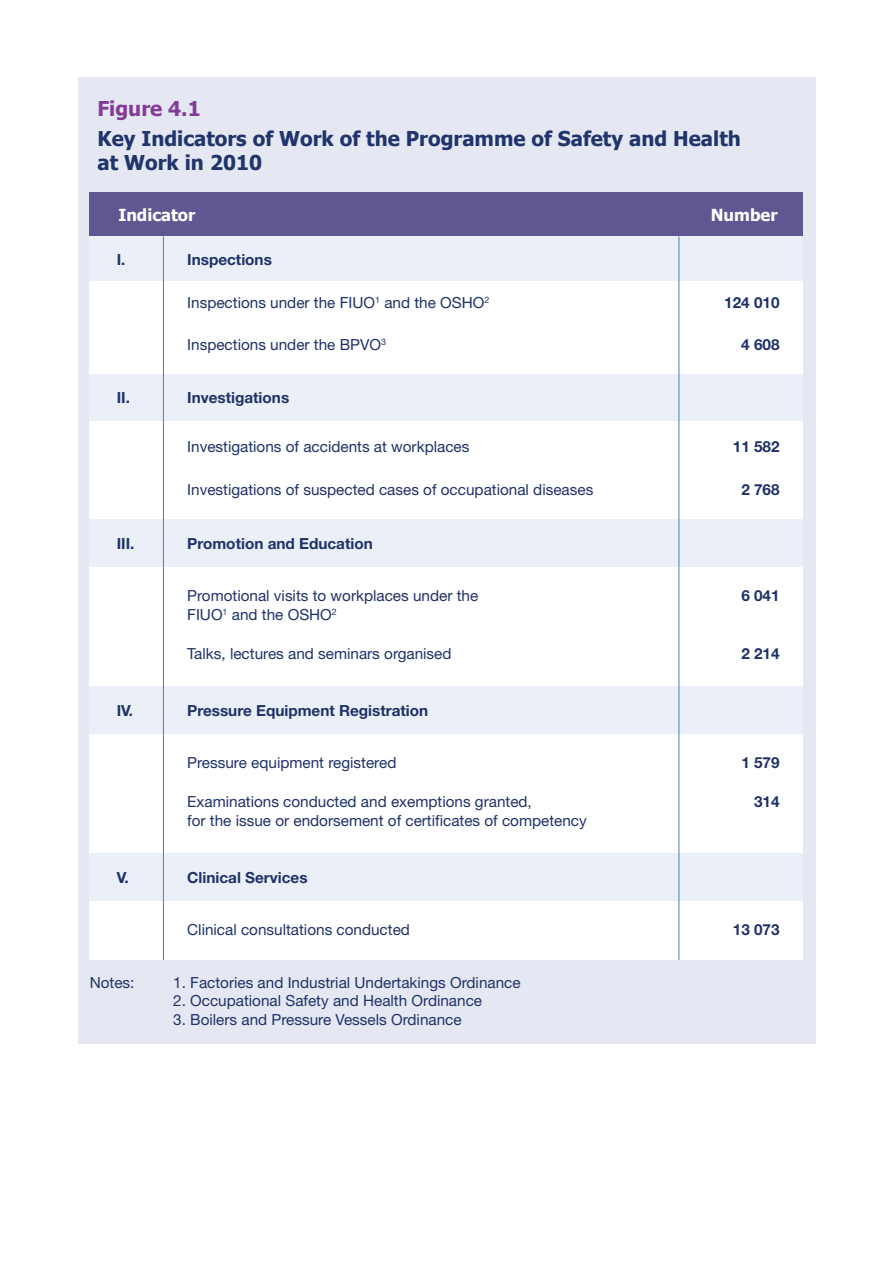
<style>
.page{position:relative;width:893px;height:1263px;background:#fff}
.page>*{position:absolute;margin:0;border:0;box-sizing:border-box;transform-origin:0 0}
.t1{font:700 20.4px/24.5px "Tahoma";color:#21346b}
.t2{font:700 20.4px "Tahoma";color:#823e96}
.t3{font:700 16.65px "Tahoma";color:#fff}
.t4{font:15.3px/18.3px "Helvetica Neue";color:#1f3167}
.t5{font:700 15.3px "Helvetica Neue";color:#1f3167}
.t6{font:15.3px "Helvetica Neue";color:#1f3367}
.t7{font:8.85px "Helvetica Neue";color:#1f3167}
</style>
<div class="page">
<div style="left:78px;top:77px;width:737px;height:967px;background:#e5e8f3"></div>
<div style="left:89px;top:192px;width:714px;height:45px;background:#5e5792"></div>
<div style="left:89px;top:237px;width:714px;height:44px;background:#ebf0f8"></div>
<div style="left:89px;top:281px;width:714px;height:93px;background:#fff"></div>
<div style="left:89px;top:374px;width:714px;height:47px;background:#ebf0f8"></div>
<div style="left:89px;top:421px;width:714px;height:99px;background:#fff"></div>
<div style="left:89px;top:567px;width:714px;height:120px;background:#fff"></div>
<div style="left:89px;top:520px;width:714px;height:47px;background:#ebf0f8"></div>
<div style="left:89px;top:734px;width:714px;height:119px;background:#fff"></div>
<div style="left:89px;top:687px;width:714px;height:47px;background:#ebf0f8"></div>
<div style="left:89px;top:901px;width:714px;height:59px;background:#fff"></div>
<div style="left:89px;top:853px;width:714px;height:48px;background:#ebf0f8"></div>
<hr style="left:163px;top:237px;width:1px;height:723px;background:#4b7eaf">
<hr style="left:679px;top:237px;width:1px;height:723px;background:#4b7eaf">
<h1 class="t2" style="left:97px;top:94px;width:105px">Figure 4.1</h1>
<h1 class="t1" style="left:97px;top:125px;width:645px">Key Indicators of Work of the Programme of Safety and Health at Work in 2010</h1>
<p class="t3" style="left:118px;top:203px;width:79px">Indicator</p>
<p class="t5" style="left:117px;top:250px;width:10px">I.</p>
<p class="t5" style="left:187px;top:250px;width:86px">Inspections</p>
<p class="t5" style="left:724px;top:293px;width:57px">124 010</p>
<p class="t4" style="left:187px;top:335px;width:195px">Inspections under the BPVO</p>
<p class="t5" style="left:741px;top:335px;width:40px">4 608</p>
<p class="t3" style="left:711px;top:203px;width:68px">Number</p>
<p class="t4" style="left:187px;top:293px;width:304px">Inspections under the FIUO<sup>1</sup> and the OSHO<sup>2</sup></p>
<p class="t7" style="left:381px;top:336px;width:6px">3</p>
<p class="t5" style="left:117px;top:388px;width:15px">II.</p>
<p class="t5" style="left:187px;top:388px;width:103px">Investigations</p>
<p class="t4" style="left:187px;top:437px;width:284px">Investigations of accidents at workplaces</p>
<p class="t4" style="left:187px;top:480px;width:408px">Investigations of suspected cases of occupational diseases</p>
<p class="t5" style="left:117px;top:534px;width:19px">III.</p>
<p class="t5" style="left:187px;top:534px;width:187px">Promotion and Education</p>
<p class="t4" style="left:187px;top:587px;width:293px">Promotional visits to workplaces under the<br>FIUO<sup>1</sup> and the OSHO<sup>2</sup></p>
<p class="t4" style="left:187px;top:644px;width:266px">Talks, lectures and seminars organised</p>
<p class="t5" style="left:117px;top:701px;width:18px">IV.</p>
<p class="t5" style="left:187px;top:701px;width:243px">Pressure Equipment Registration</p>
<p class="t4" style="left:187px;top:753px;width:211px">Pressure equipment registered</p>
<p class="t4" style="left:187px;top:792px;width:401px">Examinations conducted and exemptions granted,<br>for the issue or endorsement of certificates of competency</p>
<p class="t5" style="left:117px;top:868px;width:13px">V.</p>
<p class="t5" style="left:187px;top:868px;width:122px">Clinical Services</p>
<p class="t6" style="left:90px;top:973px;width:46px">Notes:</p>
<p class="t4" style="left:187px;top:920px;width:224px">Clinical consultations conducted</p>
<p class="t6" style="left:173px;top:973px;width:349px">1. Factories and Industrial Undertakings Ordinance</p>
<p class="t6" style="left:173px;top:992px;width:310px">2. Occupational Safety and Health Ordinance</p>
<p class="t6" style="left:173px;top:1010px;width:290px">3. Boilers and Pressure Vessels Ordinance</p>
<p class="t5" style="left:733px;top:437px;width:48px">11 582</p>
<p class="t5" style="left:741px;top:480px;width:40px">2 768</p>
<p class="t5" style="left:741px;top:586px;width:40px">6 041</p>
<p class="t5" style="left:741px;top:644px;width:40px">2 214</p>
<p class="t5" style="left:741px;top:753px;width:40px">1 579</p>
<p class="t5" style="left:754px;top:792px;width:27px">314</p>
<p class="t5" style="left:733px;top:920px;width:48px">13 073</p>
</div>
